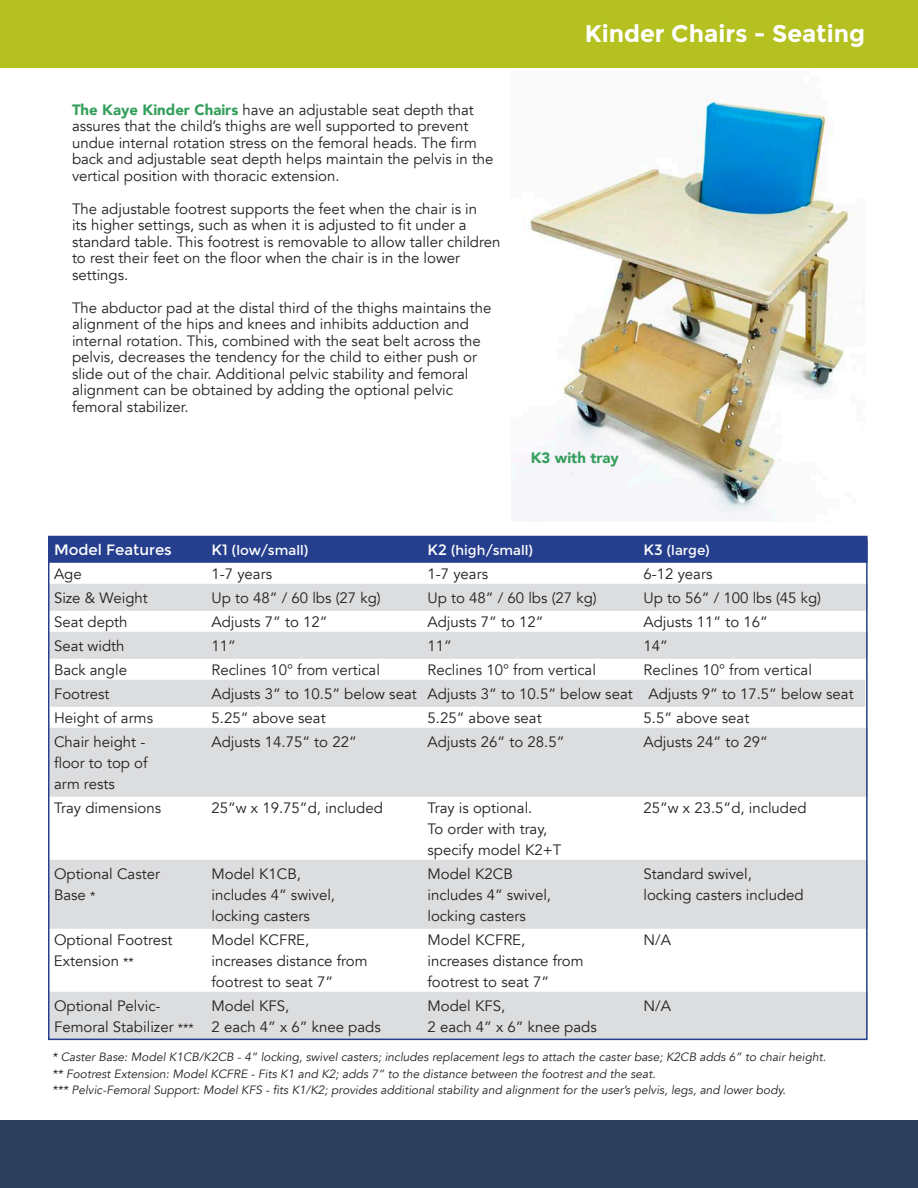
<style>
.page{position:relative;width:918px;height:1188px;background:#fff}
.page>*{position:absolute;margin:0;border:0;box-sizing:border-box;transform-origin:0 0}
.t1{font:700 24px "Montserrat";color:#fff}
.t2{font:15px/16.5px "Avenir";color:#231f20}
.t3{font:15px "Montserrat";color:#fff}
.t4{font:900 15px "Avenir";color:#349e5b}
.t5{font:13.5px "Montserrat";color:#fff}
.t6{font:italic 12px/16.5px "Avenir";color:#231f20}
.s1{font-weight:900;color:#349e5b}
.s2{font-size:15px}
.s3{font-size:12px}
</style>
<div class="page">
<div style="left:0;top:1121px;width:918px;height:67px;background:#2c3e5a"></div>
<div style="left:0;top:0;width:918px;height:67px;background:#b4c120"></div>
<div style="left:48px;top:536px;width:820px;height:27px;background:#253f8e"></div>
<div style="left:48px;top:584px;width:820px;height:27px;background:#dcdddf"></div>
<div style="left:48px;top:632px;width:820px;height:27px;background:#dcdddf"></div>
<div style="left:50px;top:680px;width:815px;height:27px;background:#dcdddf"></div>
<div style="left:48px;top:728px;width:820px;height:27px;background:#dcdddf"></div>
<div style="left:48px;top:749px;width:820px;height:27px;background:#dcdddf"></div>
<div style="left:48px;top:770px;width:820px;height:27px;background:#dcdddf"></div>
<div style="left:48px;top:860px;width:820px;height:27px;background:#dcdddf"></div>
<div style="left:48px;top:881px;width:820px;height:27px;background:#dcdddf"></div>
<div style="left:48px;top:902px;width:820px;height:27px;background:#dcdddf"></div>
<div style="left:48px;top:992px;width:820px;height:27px;background:#dcdddf"></div>
<div style="left:48px;top:1013px;width:820px;height:27px;background:#dcdddf"></div>
<img style="left:511px;top:94px;width:340px;height:427px">
<p class="t2" style="left:72px;top:102px;width:423px"><span class="s1">The Kaye Kinder Chairs</span> have an adjustable seat depth that assures that the child’s thighs are well supported to prevent undue internal rotation stress on the femoral heads. The firm back and adjustable seat depth helps maintain the pelvis in the vertical position with thoracic extension.</p>
<p class="t2" style="left:72px;top:201px;width:430px">The adjustable footrest supports the feet when the chair is in<br>its higher settings, such as when it is adjusted to fit under a standard table. This footrest is removable to allow taller children to rest their feet on the floor when the chair is in the lower settings.</p>
<p class="t2" style="left:72px;top:300px;width:421px">The abductor pad at the distal third of the thighs maintains the alignment of the hips and knees and inhibits adduction and internal rotation. This, combined with the seat belt across the pelvis, decreases the tendency for the child to either push or slide out of the chair. Additional pelvic stability and femoral alignment can be obtained by adding the optional pelvic femoral stabilizer.</p>
<h1 class="t1" style="left:585px;top:19px;width:282px">Kinder Chairs - Seating</h1>
<p class="t4" style="left:531px;top:445px;width:90px">K3 with tray</p>
<p class="t3" style="left:54px;top:541px;width:119px">Model Features</p>
<p class="t5" style="left:212px;top:543px;width:98px"><span class="s2">K1</span> (low/small)</p>
<p class="t5" style="left:428px;top:543px;width:107px"><span class="s2">K2</span> (high/small)</p>
<p class="t5" style="left:644px;top:543px;width:68px"><span class="s2">K3</span> (large)</p>
<p class="t2" style="left:54px;top:566px;width:29px">Age</p>
<p class="t2" style="left:212px;top:566px;width:62px">1-7 years</p>
<p class="t2" style="left:428px;top:566px;width:62px">1-7 years</p>
<p class="t2" style="left:644px;top:566px;width:70px">6-12 years</p>
<p class="t2" style="left:54px;top:590px;width:95px">Size &amp; Weight</p>
<p class="t2" style="left:212px;top:590px;width:171px">Up to 48” / 60 lbs (27 kg)</p>
<p class="t2" style="left:428px;top:590px;width:171px">Up to 48” / 60 lbs (27 kg)</p>
<p class="t2" style="left:644px;top:590px;width:179px">Up to 56” / 100 lbs (45 kg)</p>
<p class="t2" style="left:54px;top:614px;width:75px">Seat depth</p>
<p class="t2" style="left:212px;top:614px;width:118px">Adjusts 7” to 12”</p>
<p class="t2" style="left:428px;top:614px;width:118px">Adjusts 7” to 12”</p>
<p class="t2" style="left:644px;top:614px;width:126px">Adjusts 11” to 16”</p>
<p class="t2" style="left:54px;top:638px;width:72px">Seat width</p>
<p class="t2" style="left:212px;top:638px;width:26px">11”</p>
<p class="t2" style="left:428px;top:638px;width:26px">11”</p>
<p class="t2" style="left:644px;top:638px;width:26px">14”</p>
<p class="t2" style="left:54px;top:662px;width:75px">Back angle</p>
<p class="t2" style="left:212px;top:662px;width:170px">Reclines 10° from vertical</p>
<p class="t2" style="left:428px;top:662px;width:170px">Reclines 10° from vertical</p>
<p class="t2" style="left:644px;top:662px;width:170px">Reclines 10° from vertical</p>
<p class="t2" style="left:54px;top:686px;width:57px">Footrest</p>
<p class="t2" style="left:212px;top:686px;width:644px">Adjusts 3” to 10.5” below seat Adjusts 3” to 10.5” below seat Adjusts 9” to 17.5” below seat</p>
<p class="t2" style="left:54px;top:710px;width:101px">Height of arms</p>
<p class="t2" style="left:212px;top:710px;width:116px">5.25” above seat</p>
<p class="t2" style="left:428px;top:710px;width:116px">5.25” above seat</p>
<p class="t2" style="left:644px;top:710px;width:107px">5.5” above seat</p>
<p class="t2" style="left:54px;top:734px;width:93px">Chair height -</p>
<p class="t2" style="left:212px;top:734px;width:147px">Adjusts 14.75” to 22”</p>
<p class="t2" style="left:428px;top:734px;width:138px">Adjusts 26” to 28.5”</p>
<p class="t2" style="left:644px;top:734px;width:126px">Adjusts 24” to 29”</p>
<p class="t2" style="left:54px;top:753px;width:95px;line-height:21px">floor to top of arm rests</p>
<p class="t2" style="left:54px;top:800px;width:109px">Tray dimensions</p>
<p class="t2" style="left:212px;top:800px;width:173px">25”w x 19.75”d, included</p>
<p class="t2" style="left:428px;top:800px;width:106px">Tray is optional.</p>
<p class="t2" style="left:644px;top:800px;width:165px">25”w x 23.5”d, included</p>
<p class="t2" style="left:428px;top:819px;width:135px;line-height:21px">To order with tray, specify model K2+T</p>
<p class="t2" style="left:54px;top:866px;width:108px">Optional Caster</p>
<p class="t2" style="left:212px;top:866px;width:91px">Model K1CB,</p>
<p class="t2" style="left:428px;top:866px;width:87px">Model K2CB</p>
<p class="t2" style="left:644px;top:866px;width:110px">Standard swivel,</p>
<p class="t2" style="left:54px;top:887px;width:43px">Base <span class="s3">*</span></p>
<p class="t2" style="left:212px;top:887px;width:125px">includes 4” swivel,</p>
<p class="t2" style="left:428px;top:887px;width:125px">includes 4” swivel,</p>
<p class="t2" style="left:644px;top:887px;width:162px">locking casters included</p>
<p class="t2" style="left:212px;top:908px;width:100px">locking casters</p>
<p class="t2" style="left:428px;top:908px;width:100px">locking casters</p>
<p class="t2" style="left:54px;top:932px;width:120px">Optional Footrest</p>
<p class="t2" style="left:212px;top:932px;width:99px">Model KCFRE,</p>
<p class="t2" style="left:428px;top:932px;width:99px">Model KCFRE,</p>
<p class="t2" style="left:644px;top:932px;width:29px">N/A</p>
<p class="t2" style="left:54px;top:953px;width:81px">Extension <span class="s3">**</span></p>
<p class="t2" style="left:212px;top:953px;width:158px">increases distance from</p>
<p class="t2" style="left:428px;top:953px;width:158px">increases distance from</p>
<p class="t2" style="left:212px;top:974px;width:123px">footrest to seat 7”</p>
<p class="t2" style="left:428px;top:974px;width:123px">footrest to seat 7”</p>
<p class="t2" style="left:54px;top:998px;width:108px">Optional Pelvic-</p>
<p class="t2" style="left:212px;top:998px;width:79px">Model KFS,</p>
<p class="t2" style="left:428px;top:998px;width:79px">Model KFS,</p>
<p class="t2" style="left:644px;top:998px;width:29px">N/A</p>
<p class="t2" style="left:54px;top:1019px;width:328px">Femoral Stabilizer <span class="s3">***</span> 2 each 4” x 6” knee pads</p>
<p class="t2" style="left:428px;top:1019px;width:171px">2 each 4” x 6” knee pads</p>
<p class="t6" style="left:52px;top:1049px;width:775px">* Caster Base: Model K1CB/K2CB - 4” locking, swivel casters; includes replacement legs to attach the caster base; K2CB adds 6” to chair height. ** Footrest Extension: Model KCFRE - Fits K1 and K2; adds 7” to the distance between the footrest and the seat.<br>*** Pelvic-Femoral Support: Model KFS - fits K1/K2; provides additional stability and alignment for the user’s pelvis, legs, and lower body.</p>
</div>
